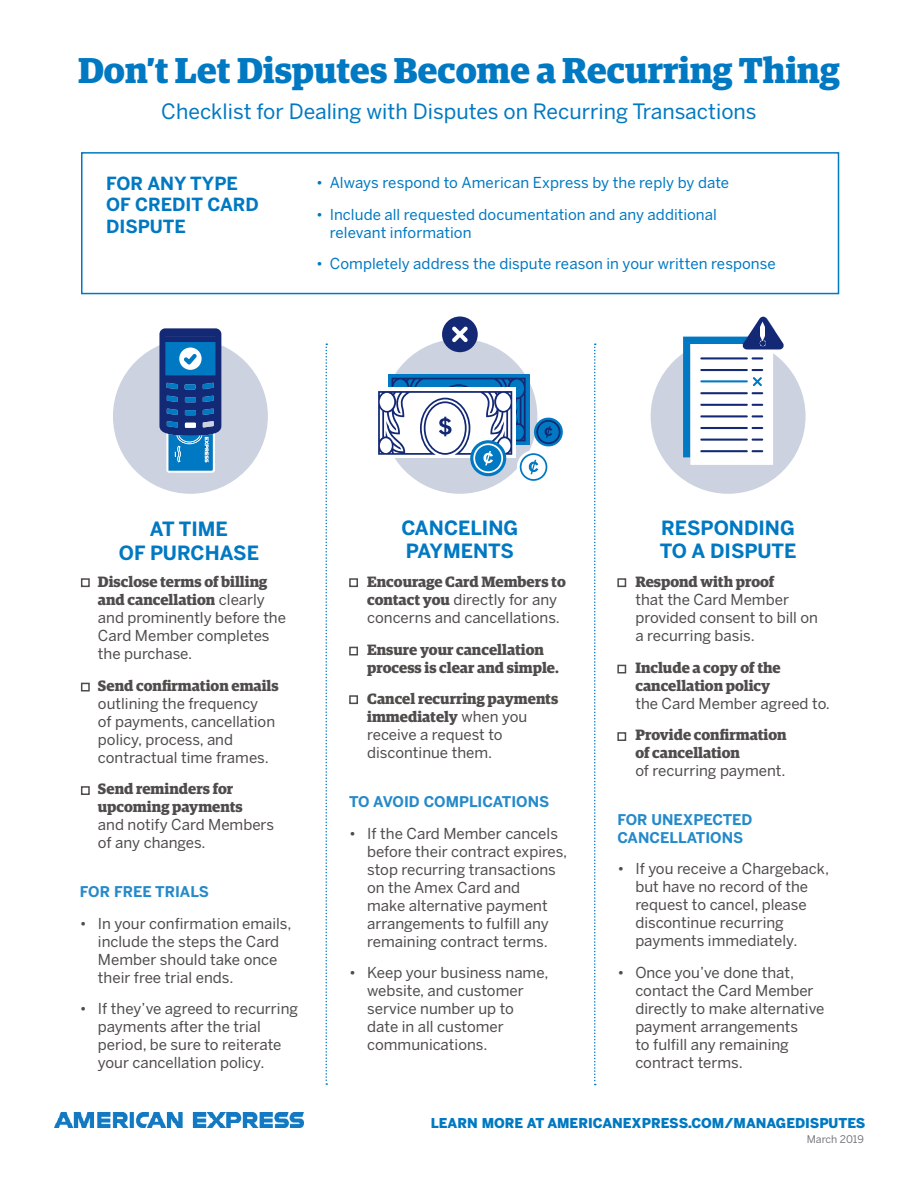
<style>
.page{position:relative;width:918px;height:1188px;background:#fff}
.page>*{position:absolute;margin:0;border:0;box-sizing:border-box;transform-origin:0 0}
.t1{font:700 36px "Guardian Egyp";color:#0079c2}
.t2{font:21px "Benton Sans";color:#0079c2}
.t3{font:700 19.5px/23.4px "Benton Sans";color:#0079c2}
.t4{font:700 18px/21.6px "Benton Sans";color:#0079c2}
.t5{font:15px/18px "Benton Sans";color:#4f4c4b}
.t6{font:15px/18px "Benton Sans";letter-spacing:.005em;color:#0079c2}
.t7{font:700 15px/18px "Guardian Egyp";color:#4f4c4b}
.t8{font:700 14.7px/17.7px "Benton Sans";color:#258aca}
.t9{font:900 13.5px "Benton Sans";color:#0079c2}
.t10{font:10.5px "Benton Sans";color:#75787c}
.s1{font-family:"Guardian Egyp";font-weight:700}
.s2{font-family:"Benton Sans";font-weight:400}
</style>
<div class="page">
<img style="left:54px;top:1112px;width:249px;height:16px">
<div style="left:81px;top:152px;width:758px;height:142px;border:2px solid #0079c2"></div>
<svg style="left:326px;top:344px;width:1px;height:741px"></svg>
<svg style="left:594px;top:344px;width:2px;height:741px"></svg>
<div style="left:617px;top:578px;width:9px;height:9px;border:2px solid #4f4c4b"></div>
<div style="left:617px;top:665px;width:9px;height:9px;border:2px solid #4f4c4b"></div>
<div style="left:617px;top:732px;width:9px;height:9px;border:2px solid #4f4c4b"></div>
<div style="left:349px;top:578px;width:9px;height:9px;border:2px solid #4f4c4b"></div>
<div style="left:349px;top:647px;width:9px;height:9px;border:2px solid #4f4c4b"></div>
<div style="left:349px;top:695px;width:9px;height:9px;border:2px solid #4f4c4b"></div>
<div style="left:81px;top:578px;width:9px;height:9px;border:2px solid #4f4c4b"></div>
<div style="left:81px;top:683px;width:9px;height:9px;border:2px solid #4f4c4b"></div>
<div style="left:81px;top:786px;width:9px;height:9px;border:2px solid #4f4c4b"></div>
<div style="left:113px;top:339px;width:155px;height:155px;background:#ccd2df;border-radius:50%"></div>
<svg style="left:159px;top:328px;width:62px;height:145px;background:#3369a7"></svg>
<div style="left:651px;top:339px;width:155px;height:155px;background:#ccd2df;border-radius:50%"></div>
<svg style="left:683px;top:317px;width:101px;height:148px"></svg>
<div style="left:382px;top:339px;width:155px;height:155px;background:#ccd2df;border-radius:50%"></div>
<div style="left:442px;top:317px;width:36px;height:35px;background:#142975;border-radius:50%"></div>
<svg style="left:452px;top:326px;width:16px;height:16px"></svg>
<div style="left:388px;top:374px;width:141px;height:71px;background:linear-gradient(to right,#0079c2,#0079c2)"></div>
<svg style="left:378px;top:378px;width:185px;height:103px"></svg>
<p class="t1" style="left:78px;top:43px;width:763px">Don’t Let Disputes Become a Recurring Thing</p>
<p class="t2" style="left:161px;top:99px;width:597px">Checklist for Dealing with Disputes on Recurring Transactions</p>
<p class="t4" style="left:106px;top:172px;width:154px">FOR ANY TYPE<br>OF CREDIT CARD<br>DISPUTE</p>
<p class="t6" style="left:316px;top:174px;width:414px">• Always respond to American Express by the reply by date</p>
<p class="t6" style="left:330px;top:205px;width:389px;text-indent:-14px">• Include all requested documentation and any additional relevant information</p>
<p class="t6" style="left:316px;top:255px;width:461px">• Completely address the dispute reason in your written response</p>
<p class="t3" style="left:119px;top:517px;width:142px;text-align:center">AT TIME<br>OF PURCHASE</p>
<p class="t5" style="left:98px;top:573px;width:190px"><span class="s1">Disclose terms of billing and cancellation</span> clearly and prominently before the<br>Card Member completes the purchase.</p>
<p class="t5" style="left:98px;top:676px;width:182px"><span class="s1">Send confirmation emails </span>outlining the frequency<br>of payments, cancellation policy, process, and contractual time frames.</p>
<p class="t5" style="left:98px;top:780px;width:178px"><span class="s1">Send reminders for upcoming payments<br></span>and notify Card Members of any changes.</p>
<p class="t8" style="left:80px;top:883px;width:131px">FOR FREE TRIALS</p>
<p class="t5" style="left:98px;top:914px;width:195px;text-indent:-18px">• In your confirmation emails, include the steps the Card<br>Member should take once their free trial ends.</p>
<p class="t5" style="left:98px;top:1000px;width:202px;text-indent:-18px">• If they’ve agreed to recurring payments after the trial period, be sure to reiterate your cancellation policy.</p>
<p class="t3" style="left:401px;top:516px;width:119px">CANCELING</p>
<p class="t3" style="left:406px;top:539px;width:110px">PAYMENTS</p>
<p class="t5" style="left:367px;top:573px;width:200px"><span class="s1">Encourage Card Members to contact you</span> directly for any concerns and cancellations.</p>
<p class="t7" style="left:367px;top:639px;width:193px">Ensure your cancellation process is clear and simple.</p>
<p class="t5" style="left:367px;top:690px;width:193px"><span class="s1">Cancel recurring payments immediately</span> when you receive a request to discontinue them.</p>
<p class="t8" style="left:349px;top:793px;width:202px">TO AVOID COMPLICATIONS</p>
<p class="t5" style="left:367px;top:824px;width:202px;text-indent:-18px">• If the Card Member cancels before their contract expires, stop recurring transactions on the Amex Card and<br>make alternative payment arrangements to fulfill any remaining contract terms.</p>
<p class="t5" style="left:367px;top:964px;width:183px;text-indent:-18px">• Keep your business name, website, and customer service number up to date in all customer communications.</p>
<p class="t3" style="left:660px;top:516px;width:138px">RESPONDING<br>TO A DISPUTE</p>
<p class="t5" style="left:635px;top:573px;width:184px"><span class="s1">Respond with proof<br></span>that the Card Member provided consent to bill on a recurring basis.</p>
<p class="t7" style="left:635px;top:657px;width:196px">Include a copy of the cancellation policy<br><span class="s2">the Card Member agreed to.</span></p>
<p class="t7" style="left:635px;top:725px;width:153px">Provide confirmation of cancellation<br><span class="s2">of recurring payment.</span></p>
<p class="t8" style="left:617px;top:811px;width:137px">FOR UNEXPECTED<br>CANCELLATIONS</p>
<p class="t5" style="left:635px;top:860px;width:195px;text-indent:-18px">• If you receive a Chargeback, but have no record of the request to cancel, please discontinue recurring payments immediately.</p>
<p class="t5" style="left:635px;top:963px;width:190px;text-indent:-18px">• Once you’ve done that, contact the Card Member directly to make alternative payment arrangements<br>to fulfill any remaining contract terms.</p>
<p class="t9" style="left:431px;top:1114px;width:436px">LEARN MORE AT AMERICANEXPRESS.COM/MANAGEDISPUTES</p>
<p class="t10" style="left:807px;top:1132px;width:59px">March 2019</p>
</div>
